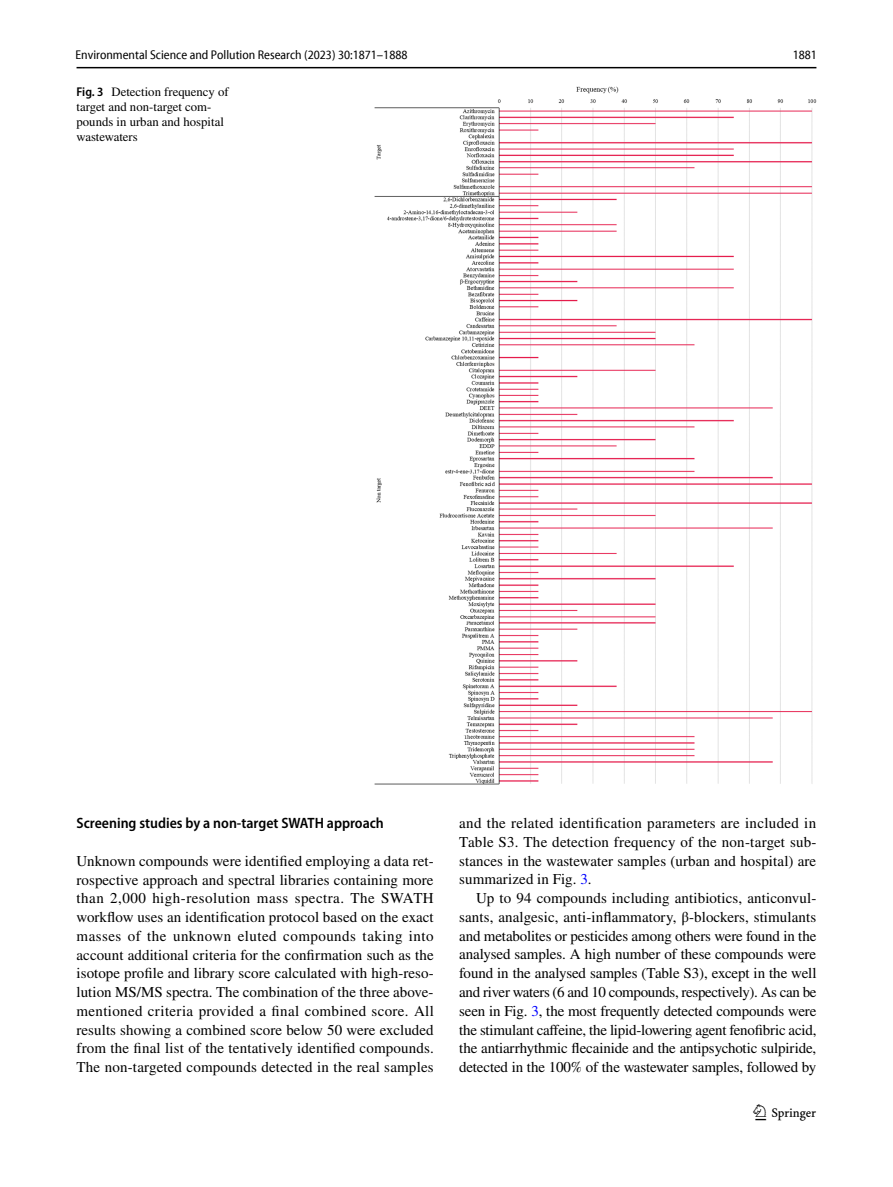
<style>
.page{position:relative;width:893px;height:1187px;background:#fff}
.page>*{position:absolute;margin:0;border:0;box-sizing:border-box;transform-origin:0 0}
.t1{font:22.5px "Springnew Regular 3";color:#000}
.t2{font:15px/18.8px "STIX";letter-spacing:.005em;color:#000;text-align:justify}
.t3{font:600 semi-condensed 15px "Myriad Pro";color:#000}
.t4{font:12.75px/15px "STIX";color:#000}
.t5{font:semi-condensed 12.75px "Myriad Pro Unic";color:#000}
.s1{font-family:"Myriad Pro";font-weight:600;font-stretch:semi-condensed}
.s2{color:#00f}
</style>
<div class="page">
<hr style="left:77px;top:67px;width:739px;height:1px;background:#000">
<img style="left:375px;top:87px;width:441px;height:697px">
<p class="t5" style="left:76px;top:50px;width:333px">Environmental Science and Pollution Research (2023) 30:1871–1888</p>
<p class="t5" style="left:793px;top:50px;width:26px">1881</p>
<p class="t4" style="left:77px;top:85px;width:154px"><span class="s1">Fig. 3</span> Detection frequency of target and non-target com&shy;pounds in urban and hospital wastewaters</p>
<p class="t3" style="left:77px;top:815px;width:309px">Screening studies by a non‑target SWATH approach</p>
<p class="t2" style="left:77px;top:852px;width:359px">Unknown compounds were identified employing a data ret&shy;rospective approach and spectral libraries containing more than 2,000 high-resolution mass spectra. The SWATH workflow uses an identification protocol based on the exact masses of the unknown eluted compounds taking into account additional criteria for the confirmation such as the isotope profile and library score calculated with high-reso&shy;lution MS/MS spectra. The combination of the three above&shy;mentioned criteria provided a final combined score. All results showing a combined score below 50 were excluded from the final list of the tentatively identified compounds.<br>The non-targeted compounds detected in the real samples</p>
<p class="t2" style="left:459px;top:814px;width:359px">and the related identification parameters are included in Table S3. The detection frequency of the non-target sub&shy;stances in the wastewater samples (urban and hospital) are summarized in Fig. <span class="s2">3</span>.</p>
<p class="t2" style="left:459px;top:889px;width:359px;text-indent:17px">Up to 94 compounds including antibiotics, anticonvul&shy;sants, analgesic, anti-inflammatory, β-blockers, stimulants and metabolites or pesticides among others were found in the analysed samples. A high number of these compounds were found in the analysed samples (Table S3), except in the well and river waters (6 and 10 compounds, respectively). As can be seen in Fig. <span class="s2">3</span>, the most frequently detected compounds were the stimulant caffeine, the lipid-lowering agent fenofibric acid, the antiarrhythmic flecainide and the antipsychotic sulpiride, detected in the 100% of the wastewater samples, followed by</p>
<h1 class="t1" style="left:755px;top:1104px;width:62px">1 3</h1>
</div>
